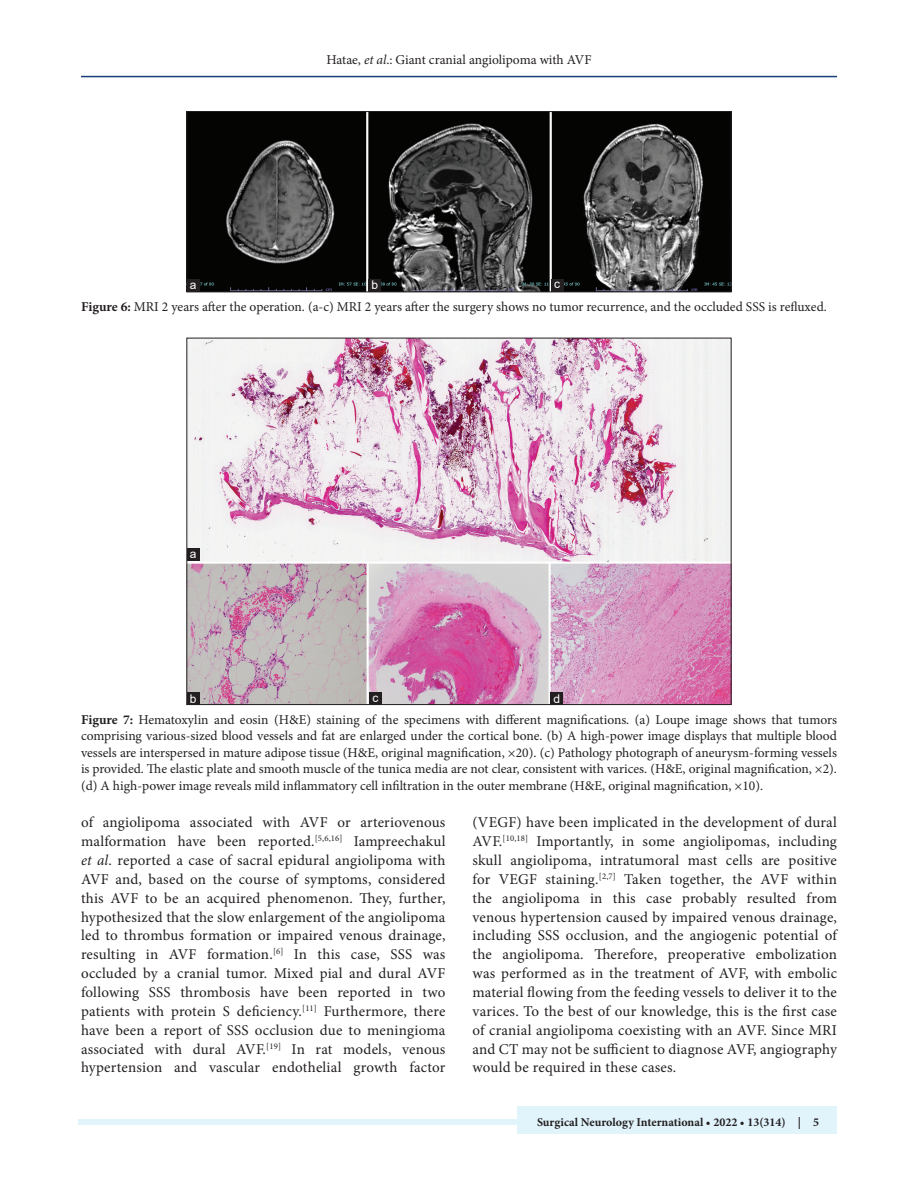
<style>
.page{position:relative;width:918px;height:1188px;background:#fff}
.page>*{position:absolute;margin:0;border:0;box-sizing:border-box;transform-origin:0 0}
.TX{font:15px/18.9px "Minion Pro";letter-spacing:.015em;color:#231f20;text-align:justify}
.FGC{font:13.5px/16.5px "Minion Pro";color:#231f20;text-align:justify}
.t1{font:700 12px "Minion Pro";color:#231f20}
.LABEL{font:12px "Arial";color:#fff}
.s1{font-style:italic}
.s2{font-weight:700}
</style>
<div class="page">
<hr style="left:81px;top:76px;width:756px;height:1px;background:#164077">
<div style="left:78px;top:1119px;width:756px;height:6px;background:#e1f4fc"></div>
<div style="left:518px;top:1106px;width:319px;height:28px;background:#e1f4fc"></div>
<img style="left:189px;top:113px;width:540px;height:177px">
<div style="left:187px;top:111px;width:544px;height:181px;border:1px solid #231f20"></div>
<div style="left:551px;top:279px;width:13px;height:13px;background:#231f20"></div>
<div style="left:369px;top:279px;width:12px;height:13px;background:#231f20"></div>
<div style="left:187px;top:279px;width:12px;height:13px;background:#231f20"></div>
<img style="left:189px;top:340px;width:540px;height:363px">
<div style="left:550px;top:692px;width:13px;height:13px;background:#231f20"></div>
<div style="left:369px;top:692px;width:13px;height:13px;background:#231f20"></div>
<div style="left:187px;top:692px;width:12px;height:13px;background:#231f20"></div>
<div style="left:187px;top:549px;width:12px;height:12px;background:#231f20"></div>
<p class="FGC" style="left:326px;top:51px;width:267px">Hatae, <span class="s1">et al</span>.: Giant cranial angiolipoma with AVF</p>
<p class="LABEL" style="left:190px;top:276px;width:8px">a</p>
<p class="LABEL" style="left:372px;top:277px;width:8px">b</p>
<p class="LABEL" style="left:554px;top:276px;width:7px">c</p>
<p class="FGC" style="left:81px;top:298px;width:747px"><span class="s2">Figure 6:</span> MRI 2 years after the operation. (a-c) MRI 2 years after the surgery shows no tumor recurrence, and the occluded SSS is refluxed.</p>
<p class="LABEL" style="left:190px;top:546px;width:8px">a</p>
<p class="LABEL" style="left:190px;top:690px;width:8px">b</p>
<p class="LABEL" style="left:372px;top:689px;width:7px">c</p>
<p class="LABEL" style="left:553px;top:690px;width:8px">d</p>
<p class="FGC" style="left:81px;top:711px;width:758px"><span class="s2">Figure 7:</span> Hematoxylin and eosin (H&amp;E) staining of the specimens with different magnifications. (a) Loupe image shows that tumors comprising various-sized blood vessels and fat are enlarged under the cortical bone. (b) A high-power image displays that multiple blood vessels are interspersed in mature adipose tissue (H&amp;E, original magnification, ×20). (c) Pathology photograph of aneurysm-forming vessels is provided. The elastic plate and smooth muscle of the tunica media are not clear, consistent with varices. (H&amp;E, original magnification, ×2). (d) A high-power image reveals mild inflammatory cell infiltration in the outer membrane (H&amp;E, original magnification, ×10).</p>
<p class="TX" style="left:81px;top:813px;width:366px">of angiolipoma associated with AVF or arteriovenous malformation have been reported.<sup>[5,6,16]</sup> Iampreechakul <span class="s1">et al</span>. reported a case of sacral epidural angiolipoma with AVF and, based on the course of symptoms, considered this AVF to be an acquired phenomenon. They, further, hypothesized that the slow enlargement of the angiolipoma led to thrombus formation or impaired venous drainage, resulting in AVF formation.<sup>[6]</sup> In this case, SSS was occluded by a cranial tumor. Mixed pial and dural AVF following SSS thrombosis have been reported in two patients with protein S deficiency.<sup>[11]</sup> Furthermore, there have been a report of SSS occlusion due to meningioma associated with dural AVF.<sup>[19]</sup> In rat models, venous hypertension and vascular endothelial growth factor</p>
<p class="TX" style="left:472px;top:813px;width:366px">(VEGF) have been implicated in the development of dural AVF.<sup>[10,18]</sup> Importantly, in some angiolipomas, including skull angiolipoma, intratumoral mast cells are positive for VEGF staining.<sup>[2,7]</sup> Taken together, the AVF within the angiolipoma in this case probably resulted from venous hypertension caused by impaired venous drainage, including SSS occlusion, and the angiogenic potential of the angiolipoma. Therefore, preoperative embolization was performed as in the treatment of AVF, with embolic material flowing from the feeding vessels to deliver it to the varices. To the best of our knowledge, this is the first case of cranial angiolipoma coexisting with an AVF. Since MRI and CT may not be sufficient to diagnose AVF, angiography would be required in these cases.</p>
<p class="t1" style="left:537px;top:1113px;width:284px">Surgical Neurology International • 2022 • 13(314) | 5</p>
</div>
